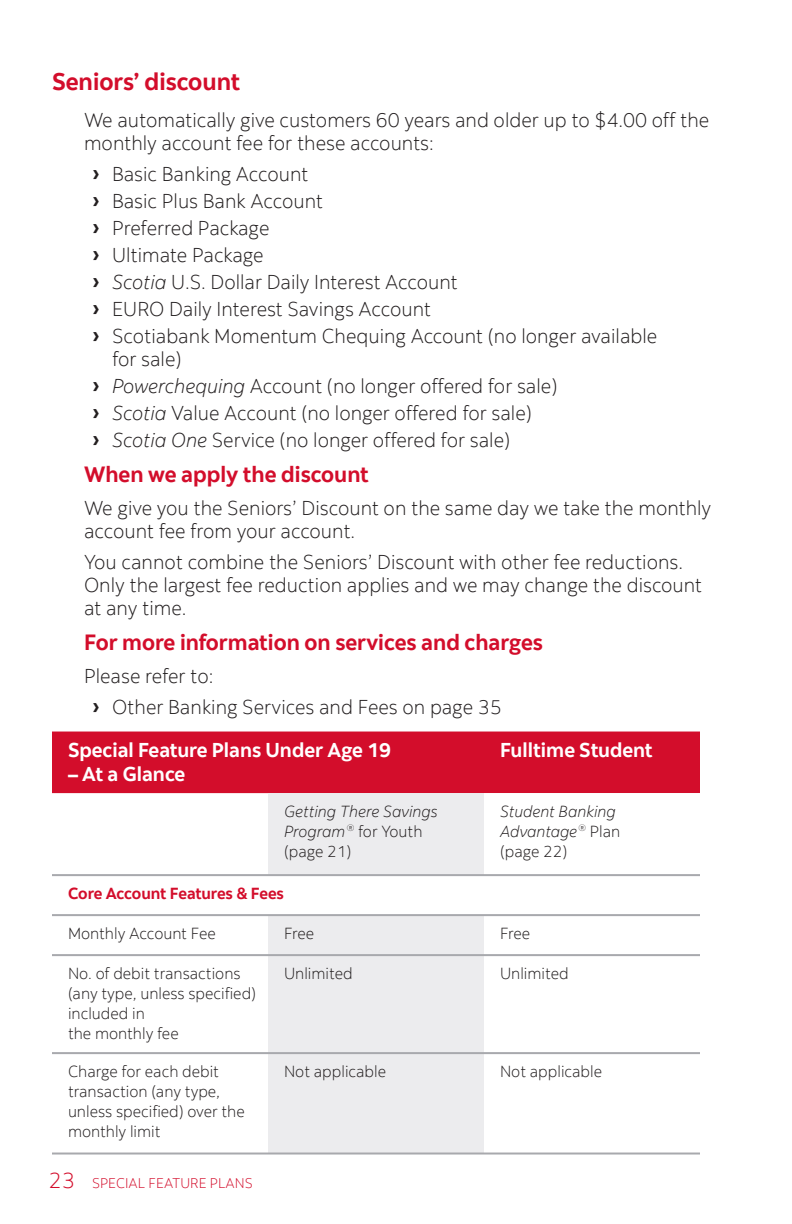
<style>
.page{position:relative;width:792px;height:1224px;background:#fff}
.page>*{position:absolute;margin:0;border:0;box-sizing:border-box;transform-origin:0 0}
.t1{font:700 24px "Scotia";color:#d30d2b}
.t2{font:700 22px "Scotia";color:#d30d2b}
.t3{font:300 22px "Scotia";color:#d30d2b}
.t4{font:300 20px/27px "Scotia";color:#231f20}
.t5{font:700 20px "Scotia";color:#fff}
.t6{font:300 16px/20px "Scotia";color:#231f20}
.t7{font:italic 300 16px/20px "Scotia";color:#231f20}
.t8{font:700 16px "Scotia";letter-spacing:-.01em;color:#d30d2b}
.t9{font:300 14px "Scotia";color:#d30d2b}
.s1{font-family:"Gilroy";font-weight:700;font-size:24px}
.s2{font-style:italic}
.s3{font-style:normal}
</style>
<div class="page">
<div style="left:52px;top:732px;width:648px;height:61px;background:#d30d2b"></div>
<svg style="left:268px;top:793px;width:216px;height:360px;background:#ededef"></svg>
<svg style="left:484px;top:876px;width:216px;height:277px"></svg>
<hr style="left:52px;top:874px;width:216px;height:2px;background:#a8a9ad">
<hr style="left:268px;top:874px;width:216px;height:2px;background:#a8a9ad">
<hr style="left:484px;top:874px;width:216px;height:2px;background:#a8a9ad">
<hr style="left:52px;top:914px;width:216px;height:2px;background:#a8a9ad">
<hr style="left:268px;top:914px;width:216px;height:2px;background:#a8a9ad">
<hr style="left:484px;top:914px;width:216px;height:2px;background:#a8a9ad">
<hr style="left:52px;top:954px;width:216px;height:2px;background:#a8a9ad">
<hr style="left:268px;top:954px;width:216px;height:2px;background:#a8a9ad">
<hr style="left:484px;top:954px;width:216px;height:2px;background:#a8a9ad">
<hr style="left:52px;top:1052px;width:216px;height:2px;background:#a8a9ad">
<hr style="left:268px;top:1052px;width:216px;height:2px;background:#a8a9ad">
<hr style="left:484px;top:1052px;width:216px;height:2px;background:#a8a9ad">
<hr style="left:52px;top:1153px;width:216px;height:2px;background:#a8a9ad">
<hr style="left:268px;top:1153px;width:216px;height:2px;background:#a8a9ad">
<hr style="left:484px;top:1153px;width:216px;height:2px;background:#a8a9ad">
<p class="t1" style="left:52px;top:67px;width:190px">Seniors’ discount</p>
<p class="t4" style="left:84px;top:108px;width:627px;line-height:23px">We automatically give customers 60 years and older up to $4.00 off the monthly account fee for these accounts:</p>
<p class="t4" style="left:92px;top:160px;width:567px"><span class="s1">›</span> Basic Banking Account<br><span class="s1">›</span> Basic Plus Bank Account<br><span class="s1">›</span> Preferred Package<br><span class="s1">›</span> Ultimate Package<br><span class="s1">›</span> <span class="s2">Scotia</span> U.S. Dollar Daily Interest Account<br><span class="s1">›</span> EURO Daily Interest Savings Account<br><span class="s1">›</span> Scotiabank Momentum Chequing Account (no longer available</p>
<p class="t4" style="left:92px;top:345px;width:467px;text-indent:20px">for sale)<br><span class="s1">›</span> <span class="s2">Powerchequing</span> Account (no longer offered for sale) <span class="s1">›</span> <span class="s2">Scotia</span> Value Account (no longer offered for sale)<br><span class="s1">›</span> <span class="s2">Scotia One</span> Service (no longer offered for sale)</p>
<p class="t2" style="left:84px;top:461px;width:286px">When we apply the discount</p>
<p class="t4" style="left:84px;top:496px;width:629px;line-height:23px">We give you the Seniors’ Discount on the same day we take the monthly account fee from your account.</p>
<p class="t4" style="left:84px;top:550px;width:620px;line-height:23px">You cannot combine the Seniors’ Discount with other fee reductions.<br>Only the largest fee reduction applies and we may change the discount at any time.</p>
<p class="t2" style="left:84px;top:629px;width:460px">For more information on services and charges</p>
<p class="t4" style="left:92px;top:660px;width:411px;line-height:31px;text-indent:-8px">Please refer to:<br><span class="s1">›</span> Other Banking Services and Fees on page 35</p>
<p class="t5" style="left:68px;top:738px;width:325px">Special Feature Plans Under Age 19</p>
<p class="t5" style="left:68px;top:762px;width:119px">– At a Glance</p>
<p class="t5" style="left:500px;top:738px;width:154px">Fulltime Student</p>
<p class="t7" style="left:284px;top:801px;width:155px">Getting There Savings<br>Program<sup>®</sup> <span class="s3">for Youth (page 21)</span></p>
<p class="t7" style="left:500px;top:801px;width:122px">Student Banking<br>Advantage <sup>®</sup> <span class="s3">Plan (page 22)</span></p>
<p class="t8" style="left:68px;top:884px;width:217px">Core Account Features &amp; Fees</p>
<p class="t6" style="left:68px;top:924px;width:149px">Monthly Account Fee</p>
<p class="t6" style="left:284px;top:924px;width:32px">Free</p>
<p class="t6" style="left:500px;top:924px;width:32px">Free</p>
<p class="t6" style="left:68px;top:964px;width:190px">No. of debit transactions (any type, unless specified) included in<br>the monthly fee</p>
<p class="t6" style="left:284px;top:964px;width:70px">Unlimited</p>
<p class="t6" style="left:500px;top:964px;width:70px">Unlimited</p>
<p class="t6" style="left:68px;top:1062px;width:178px">Charge for each debit transaction (any type, unless specified) over the monthly limit</p>
<p class="t6" style="left:284px;top:1062px;width:104px">Not applicable</p>
<p class="t6" style="left:500px;top:1062px;width:104px">Not applicable</p>
<p class="t9" style="left:92px;top:1175px;width:162px">SPECIAL FEATURE PLANS</p>
<p class="t3" style="left:48px;top:1168px;width:28px">23</p>
</div>
